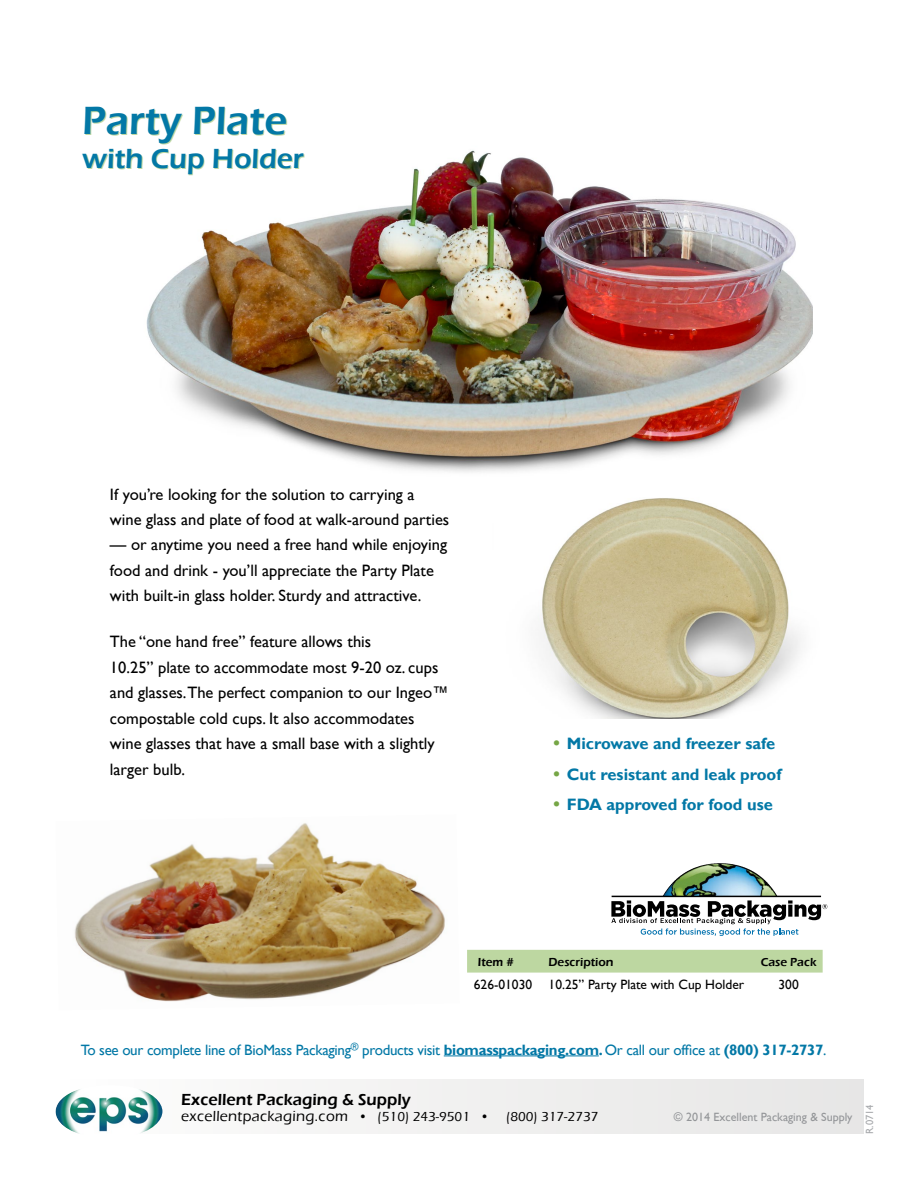
<style>
.page{position:relative;width:918px;height:1188px;background:#fff}
.page>*{position:absolute;margin:0;border:0;box-sizing:border-box;transform-origin:0 0}
.t1{font:600 40.5px "Eras ITC";color:#0378a6}
.t2{font:600 28.5px "Eras ITC";color:#0378a6}
.t3{font:16.5px/25.5px "Gill Sans";color:#000}
.t4{font:700 16.5px "Gill Sans";color:#0378a6}
.t5{font:600 16.5px "Eras ITC";color:#000}
.t6{font:15px "Gill Sans";letter-spacing:-.02em;color:#0378a6}
.t7{font:500 15px "Eras ITC";letter-spacing:.02em;color:#000}
.t8{font:13.5px "Gill Sans";color:#000}
.t9{font:500 13.5px "Eras ITC";color:#000}
.t10{font:12px "Gill Sans";color:#939598}
.t11{font:600 12px "Eras ITC";color:#000}
.t12{font:10.5px "Gill Sans";color:#a7a9ac}
.s1{font-size:18px;color:#76a646}
.s2{font-weight:700}
.s3{font-size:13.5px}
</style>
<div class="page">
<img style="left:540px;top:498px;width:261px;height:221px">
<img style="left:146px;top:150px;width:666px;height:322px">
<div style="left:467px;top:950px;width:356px;height:23px;background:#bdd7a1"></div>
<div style="left:54px;top:1080px;width:810px;height:54px;background:#f0efef"></div>
<img style="left:55px;top:1087px;width:107px;height:47px">
<hr style="left:444px;top:1056px;width:155px;height:1px;background:#0378a6">
<img style="left:663px;top:863px;width:115px;height:33px">
<hr style="left:612px;top:896px;width:209px;height:1px;background:#000">
<svg style="left:611px;top:900px;width:216px;height:36px"></svg>
<img style="left:74px;top:823px;width:371px;height:179px">
<h1 class="t1" style="left:82px;top:97px;width:206px">Party Plate</h1>
<h2 class="t2" style="left:82px;top:142px;width:223px">with Cup Holder</h2>
<p class="t3" style="left:110px;top:481px;width:341px">If you’re looking for the solution to carrying a wine glass and plate of food at walk-around parties</p>
<p class="t3" style="left:110px;top:532px;width:339px">— or anytime you need a free hand while enjoying food and drink - you’ll appreciate the Party Plate with built-in glass holder. Sturdy and attractive.</p>
<p class="t3" style="left:110px;top:629px;width:340px">The “one hand free” feature allows this<br>10.25” plate to accommodate most 9-20 oz. cups and glasses.The perfect companion to our Ingeo™ compostable cold cups. It also accommodates wine glasses that have a small base with a slightly larger bulb.</p>
<p class="t4" style="left:553px;top:734px;width:223px"><span class="s1">•</span> Microwave and freezer safe</p>
<p class="t4" style="left:553px;top:764px;width:229px"><span class="s1">•</span> Cut resistant and leak proof</p>
<p class="t4" style="left:553px;top:795px;width:221px"><span class="s1">•</span> FDA approved for food use</p>
<p class="t11" style="left:478px;top:955px;width:37px">Item #</p>
<p class="t11" style="left:549px;top:955px;width:67px">Description</p>
<p class="t11" style="left:761px;top:955px;width:57px">Case Pack</p>
<p class="t8" style="left:474px;top:976px;width:272px">626-01030 10.25” Party Plate with Cup Holder</p>
<p class="t8" style="left:779px;top:976px;width:22px">300</p>
<p class="t6" style="left:81px;top:1041px;width:747px">To see our complete line of BioMass Packaging<sup>®</sup> products visit <span class="s2">biomasspackaging.com.</span> Or call our office at <span class="s2">(800) 317-2737</span>.</p>
<p class="t5" style="left:181px;top:1090px;width:231px">Excellent Packaging &amp; Supply</p>
<p class="t7" style="left:181px;top:1108px;width:309px">excellentpackaging.com <span class="s3">• (510) 243-9501 •</span></p>
<p class="t9" style="left:506px;top:1109px;width:94px">(800) 317-2737</p>
<p class="t10" style="left:674px;top:1110px;width:180px">© 2014 Excellent Packaging &amp; Supply</p>
<p class="t12" style="left:864px;top:1134px;width:31px;rotate:-90deg">R.0714</p>
</div>
